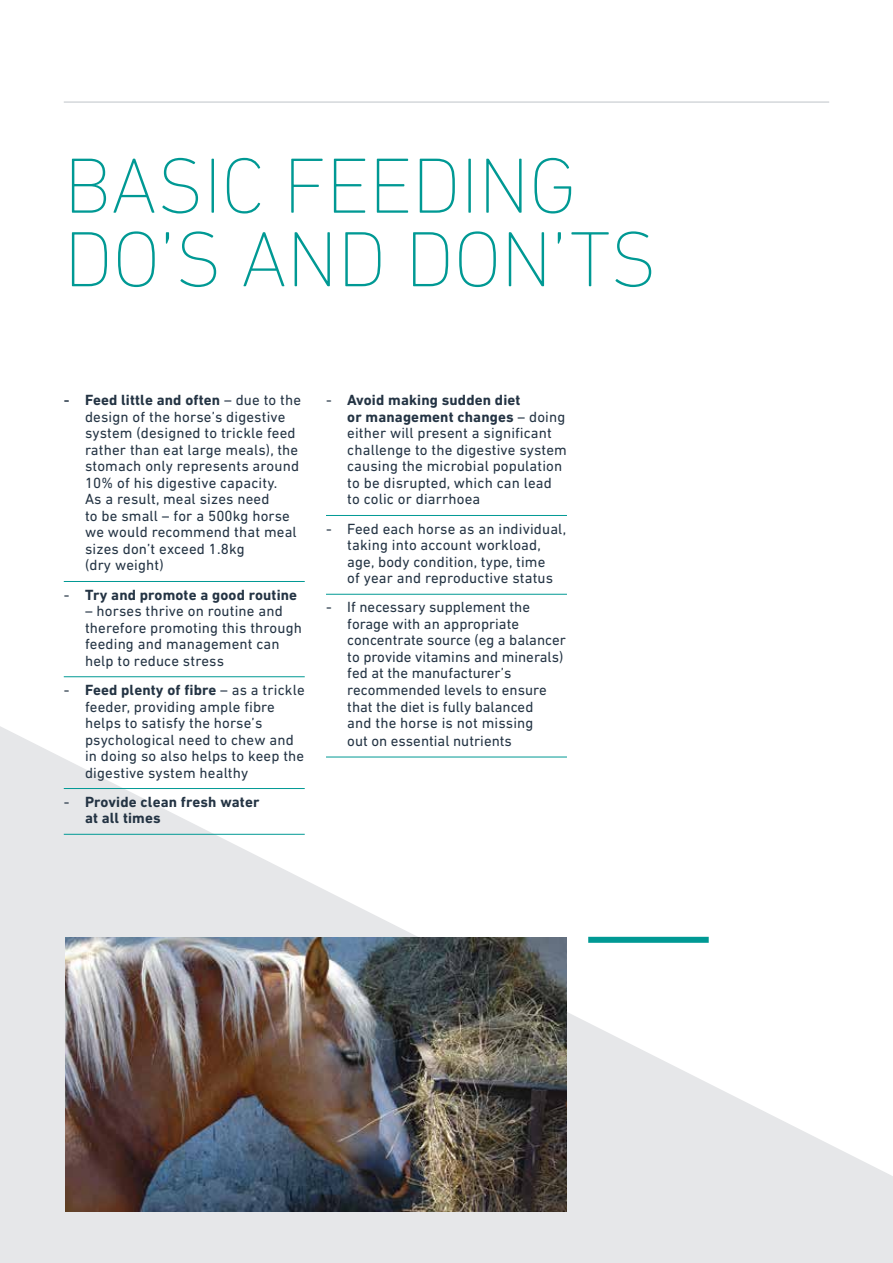
<style>
.page{position:relative;width:893px;height:1263px;background:#fff}
.page>*{position:absolute;margin:0;border:0;box-sizing:border-box;transform-origin:0 0}
.t1{font:200 79.5px/73.5px "DIN Next LT Pro";letter-spacing:-.01em;color:#009994}
.t2{font:15px/16.5px "DIN Next LT Pro";letter-spacing:.01em;color:#243444}
.t3{font:700 15px/16.5px "DIN Next LT Pro";letter-spacing:.01em;color:#243444}
.s1{font-weight:500}
.s2{font-weight:700}
.s3{font-weight:400}
</style>
<div class="page">
<hr style="left:64px;top:102px;width:765px;height:1px;background:#bec3c8">
<svg style="left:0;top:726px;width:893px;height:537px"></svg>
<hr style="left:64px;top:581px;width:241px;height:1px;background:#009994">
<hr style="left:64px;top:676px;width:241px;height:1px;background:#009994">
<hr style="left:64px;top:788px;width:241px;height:1px;background:#009994">
<hr style="left:64px;top:834px;width:241px;height:1px;background:#009994">
<hr style="left:326px;top:515px;width:241px;height:1px;background:#009994">
<hr style="left:326px;top:594px;width:241px;height:1px;background:#009994">
<hr style="left:326px;top:757px;width:241px;height:1px;background:#009994">
<img style="left:65px;top:937px;width:502px;height:274px">
<div style="left:588px;top:937px;width:121px;height:6px;background:#009994"></div>
<h1 class="t1" style="left:64px;top:148px;width:595px">BASIC FEEDING<br>DO’S AND DON’TS</h1>
<p class="t2" style="left:85px;top:392px;width:218px;text-indent:-21px"><span class="s1">-</span> <span class="s2">Feed little and often</span> – due to the design of the horse’s digestive system (designed to trickle feed rather than eat large meals), the stomach only represents around<br>10% of his digestive capacity.<br>As a result, meal sizes need<br>to be small – for a 500kg horse we would recommend that meal sizes don’t exceed 1.8kg<br>(dry weight)</p>
<p class="t3" style="left:64px;top:586px;width:235px"><span class="s3">-</span> Try and promote a good routine</p>
<p class="t2" style="left:85px;top:603px;width:218px">– horses thrive on routine and therefore promoting this through feeding and management can help to reduce stress</p>
<p class="t2" style="left:85px;top:681px;width:221px;text-indent:-21px">- <span class="s2">Feed plenty of fibre</span> – as a trickle feeder, providing ample fibre helps to satisfy the horse’s psychological need to chew and in doing so also helps to keep the digestive system healthy</p>
<p class="t3" style="left:85px;top:793px;width:176px;text-indent:-21px"><span class="s3">-</span> Provide clean fresh water at all times</p>
<p class="t2" style="left:347px;top:392px;width:221px;text-indent:-21px">- <span class="s2">Avoid making sudden diet<br>or management changes</span> – doing either will present a significant challenge to the digestive system causing the microbial population to be disrupted, which can lead to colic or diarrhoea</p>
<p class="t2" style="left:326px;top:520px;width:242px;text-align:center">- Feed each horse as an individual, taking into account workload,<br>age, body condition, type, time<br>of year and reproductive status</p>
<p class="t2" style="left:347px;top:599px;width:220px;text-indent:-21px">- If necessary supplement the forage with an appropriate concentrate source (eg a balancer to provide vitamins and minerals) fed at the manufacturer’s recommended levels to ensure that the diet is fully balanced<br>and the horse is not missing</p>
<p class="t2" style="left:347px;top:732px;width:166px">out on essential nutrients</p>
</div>
